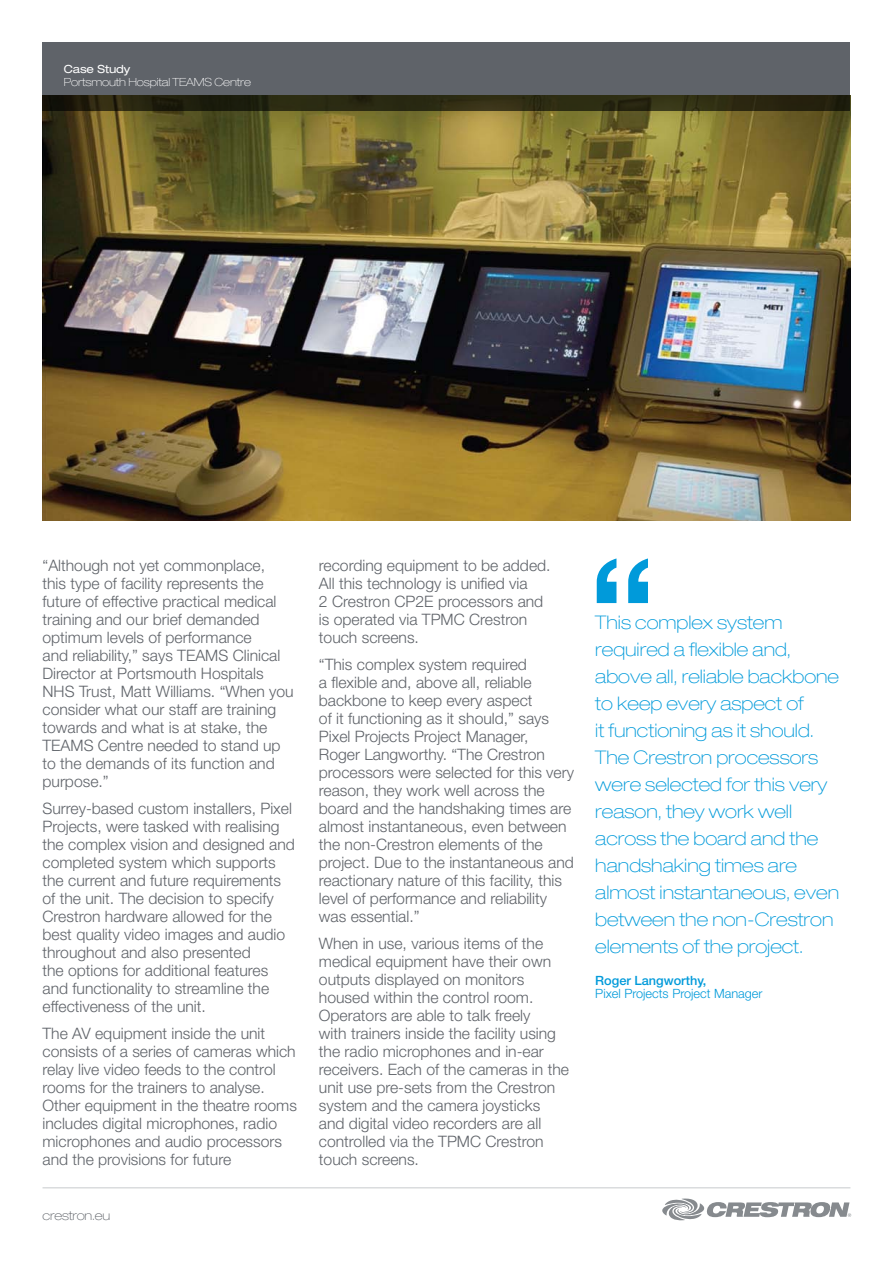
<style>
.page{position:relative;width:893px;height:1263px;background:#fff}
.page>*{position:absolute;margin:0;border:0;box-sizing:border-box;transform-origin:0 0}
.Quote_copy{font:100 expanded 18.75px/27px "Helvetica Neue";color:#009ada}
.Body_copy{font:300 15.75px/18px "Helvetica Neue";color:#5f6369}
.Quote_annotation{font:300 12.75px "Helvetica Neue";color:#009ada}
.Quote_annotation-2{font:500 12.75px "Helvetica Neue";color:#009ada}
.t1{font:100 expanded 12.75px "Helvetica Neue";letter-spacing:-.015em;color:#5f6369}
.Sub-masthead_text{font:100 expanded 11.25px/13.5px "Helvetica Neue";letter-spacing:-.01em;color:#fff}
.s1{font-weight:400}
</style>
<div class="page">
<img style="left:43px;top:111px;width:807px;height:409px">
<svg style="left:43px;top:43px;width:807px;height:68px;background:#525454"></svg>
<svg style="left:597px;top:558px;width:51px;height:45px"></svg>
<hr style="left:43px;top:1187px;width:807px;height:1px;background:#c7cacc">
<svg style="left:662px;top:1198px;width:189px;height:23px"></svg>
<p class="Sub-masthead_text" style="left:64px;top:62px;width:189px"><span class="s1">Case Study<br></span>Portsmouth Hospital TEAMS Centre</p>
<p class="Body_copy" style="left:43px;top:556px;width:253px">“Although not yet commonplace,<br>this type of facility represents the future of effective practical medical training and our brief demanded optimum levels of performance<br>and reliability,” says TEAMS Clinical<br>Director at Portsmouth Hospitals<br>NHS Trust, Matt Williams. “When you consider what our staff are training towards and what is at stake, the<br>TEAMS Centre needed to stand up to the demands of its function and purpose.”</p>
<p class="Body_copy" style="left:43px;top:799px;width:254px">Surrey-based custom installers, Pixel Projects, were tasked with realising the complex vision and designed and completed system which supports the current and future requirements of the unit. The decision to specify Crestron hardware allowed for the best quality video images and audio throughout and also presented<br>the options for additional features and functionality to streamline the effectiveness of the unit.</p>
<p class="Body_copy" style="left:43px;top:1024px;width:256px">The AV equipment inside the unit consists of a series of cameras which relay live video feeds to the control rooms for the trainers to analyse.<br>Other equipment in the theatre rooms includes digital microphones, radio microphones and audio processors and the provisions for future</p>
<p class="t1" style="left:43px;top:1208px;width:69px">crestron.eu</p>
<p class="Body_copy" style="left:319px;top:556px;width:233px">recording equipment to be added.<br>All this technology is unified via<br>2 Crestron CP2E processors and is operated via TPMC Crestron touch screens.</p>
<p class="Body_copy" style="left:319px;top:655px;width:257px">“This complex system required<br>a flexible and, above all, reliable backbone to keep every aspect<br>of it functioning as it should,” says Pixel Projects Project Manager,<br>Roger Langworthy. “The Crestron processors were selected for this very reason, they work well across the board and the handshaking times are almost instantaneous, even between the non-Crestron elements of the project. Due to the instantaneous and reactionary nature of this facility, this level of performance and reliability was essential.”</p>
<p class="Body_copy" style="left:319px;top:934px;width:252px">When in use, various items of the medical equipment have their own outputs displayed on monitors housed within the control room.<br>Operators are able to talk freely<br>with trainers inside the facility using the radio microphones and in-ear receivers. Each of the cameras in the unit use pre-sets from the Crestron system and the camera joysticks and digital video recorders are all controlled via the TPMC Crestron touch screens.</p>
<p class="Quote_copy" style="left:595px;top:609px;width:245px">This complex system required a flexible and, above all, reliable backbone to keep every aspect of<br>it functioning as it should.<br>The Crestron processors were selected for this very reason, they work well across the board and the handshaking times are almost instantaneous, even between the non-Crestron elements of the project.</p>
<p class="Quote_annotation-2" style="left:595px;top:972px;width:113px">Roger Langworthy,</p>
<p class="Quote_annotation" style="left:595px;top:986px;width:169px">Pixel Projects Project Manager</p>
</div>
